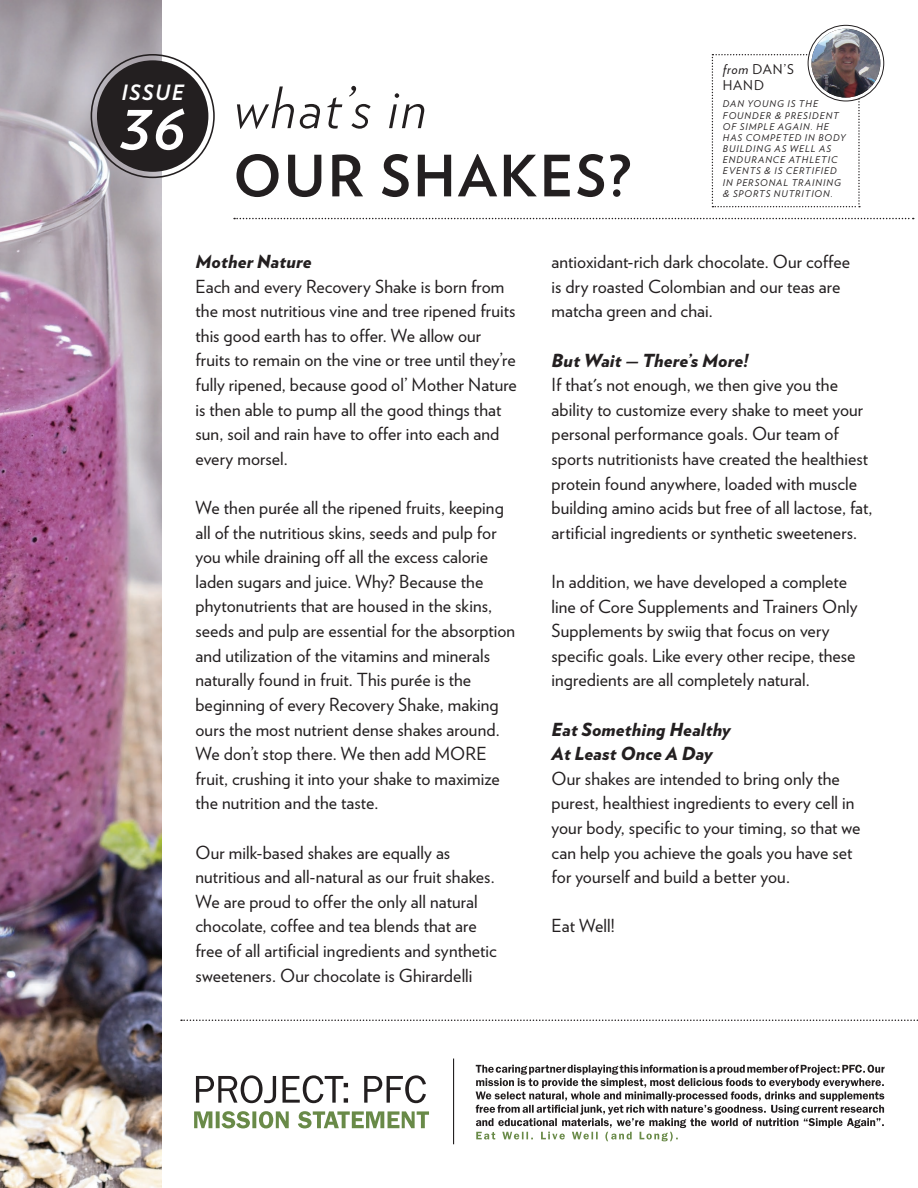
<style>
.page{position:relative;width:918px;height:1188px;background:#fff}
.page>*{position:absolute;margin:0;border:0;box-sizing:border-box;transform-origin:0 0}
.t1{font:700 56.85px/68.2px "Verlag";letter-spacing:.04em;color:#231f20}
.t2{font:italic 700 21px "Verlag";letter-spacing:.08em;color:#fff}
.t3{font:18px/24.6px "Verlag";letter-spacing:.005em;color:#231f20}
.t4{font:italic 900 18px/24.6px "Verlag";letter-spacing:.005em;color:#231f20}
.t5{font:13.5px/16.2px "Verlag";letter-spacing:.065em;color:#231f20}
.t6{font:italic 9.3px/11.1px "Verlag";letter-spacing:.11em;color:#231f20}
.s1{font-weight:300;font-style:italic}
.s2{font-style:italic}
</style>
<div class="page">
<img style="left:0;top:0;width:162px;height:1188px">
<svg style="left:712px;top:54px;width:148px;height:153px"></svg>
<div style="left:97px;top:60px;width:111px;height:112px;background:#231f20;border-radius:50%"></div>
<div style="left:91px;top:54px;width:124px;height:124px;border:2px solid #231f20;border-radius:50%"></div>
<svg style="left:234px;top:218px;width:680px;height:1px"></svg>
<svg style="left:181px;top:1020px;width:737px;height:1px"></svg>
<svg style="left:808px;top:25px;width:76px;height:76px"></svg>
<div style="left:808px;top:25px;width:76px;height:76px;border:1px solid #231f20;border-radius:50%"></div>
<img style="left:812px;top:29px;width:68px;height:69px;border-radius:34px">
<svg style="left:194px;top:1111px;width:235px;height:17px"></svg>
<svg style="left:196px;top:1075px;width:230px;height:28px"></svg>
<hr style="left:453px;top:1059px;width:1px;height:85px;background:#231f20">
<svg style="left:476px;top:1065px;width:409px;height:76px"></svg>
<p class="t2" style="left:121px;top:75px;width:64px">ISSUE</p>
<h1 class="t1" style="left:233px;top:71px;width:399px;text-indent:-114px"><sub>36</sub> <span class="s1">what’s in<br></span>OUR SHAKES?</h1>
<p class="t5" style="left:723px;top:60px;width:73px"><span class="s2">from</span> DAN’S<br>HAND</p>
<p class="t6" style="left:723px;top:98px;width:124px">DAN YOUNG IS THE<br>FOUNDER &amp; PRESIDENT<br>OF SIMPLE AGAIN. HE<br>HAS COMPETED IN BODY<br>BUILDING AS WELL AS<br>ENDURANCE ATHLETIC<br>EVENTS &amp; IS CERTIFIED<br>IN PERSONAL TRAINING &amp; SPORTS NUTRITION.</p>
<p class="t4" style="left:195px;top:248px;width:118px">Mother Nature</p>
<p class="t3" style="left:195px;top:273px;width:323px">Each and every Recovery Shake is born from the most nutritious vine and tree ripened fruits this good earth has to offer. We allow our fruits to remain on the vine or tree until they’re fully ripened, because good ol’ Mother Nature is then able to pump all the good things that sun, soil and rain have to offer into each and every morsel.</p>
<p class="t3" style="left:195px;top:494px;width:321px">We then purée all the ripened fruits, keeping all of the nutritious skins, seeds and pulp for you while draining off all the excess calorie laden sugars and juice. Why? Because the phytonutrients that are housed in the skins, seeds and pulp are essential for the absorption and utilization of the vitamins and minerals naturally found in fruit. This purée is the beginning of every Recovery Shake, making ours the most nutrient dense shakes around.<br>We don’t stop there. We then add MORE fruit, crushing it into your shake to maximize the nutrition and the taste.</p>
<p class="t3" style="left:195px;top:839px;width:303px">Our milk-based shakes are equally as nutritious and all-natural as our fruit shakes.<br>We are proud to offer the only all natural chocolate, coffee and tea blends that are free of all artificial ingredients and synthetic sweeteners. Our chocolate is Ghirardelli</p>
<p class="t3" style="left:552px;top:248px;width:300px">antioxidant-rich dark chocolate. Our coffee is dry roasted Colombian and our teas are matcha green and chai.</p>
<p class="t4" style="left:552px;top:347px;width:199px">But Wait — There’s More!</p>
<p class="t3" style="left:552px;top:371px;width:322px">If that's not enough, we then give you the ability to customize every shake to meet your personal performance goals. Our team of sports nutritionists have created the healthiest protein found anywhere, loaded with muscle building amino acids but free of all lactose, fat, artificial ingredients or synthetic sweeteners.</p>
<p class="t3" style="left:552px;top:568px;width:308px">In addition, we have developed a complete line of Core Supplements and Trainers Only Supplements by swiig that focus on very specific goals. Like every other recipe, these ingredients are all completely natural.</p>
<p class="t4" style="left:552px;top:716px;width:181px">Eat Something Healthy<br>At Least Once A Day</p>
<p class="t3" style="left:552px;top:765px;width:310px">Our shakes are intended to bring only the purest, healthiest ingredients to every cell in your body, specific to your timing, so that we can help you achieve the goals you have set for yourself and build a better you.</p>
<p class="t3" style="left:552px;top:913px;width:65px">Eat Well!</p>
</div>
